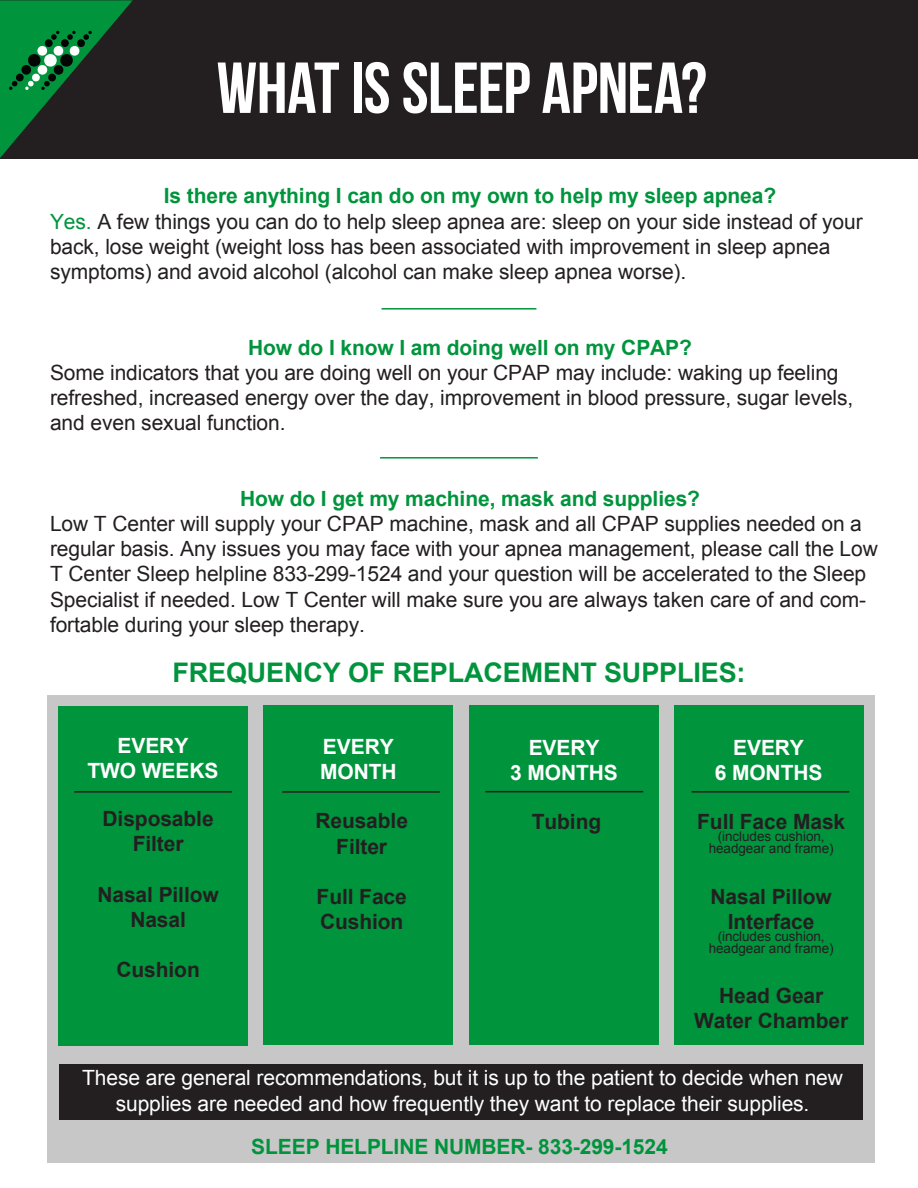
<style>
.page{position:relative;width:918px;height:1188px;background:#fff}
.page>*{position:absolute;margin:0;border:0;box-sizing:border-box;transform-origin:0 0}
.t1{font:700 72px "Bebas Neue";letter-spacing:-.005em;color:#fff}
.t2{font:700 27px "Arial";letter-spacing:-.005em;color:#00943d}
.t3{font:21px/25.2px "Arial";letter-spacing:-.005em;color:#231f20}
.t4{font:21px/25.2px "Arial";letter-spacing:-.005em;color:#fff;text-align:center}
.t5{font:700 21px/25.2px "Arial";letter-spacing:-.005em;color:#231f20;text-align:center}
.t6{font:700 21px "Arial";letter-spacing:-.005em;color:#00943d}
.t7{font:700 21px/25.2px "Arial";letter-spacing:-.005em;color:#fff;text-align:center}
.t8{font:13.5px/12px "Arial";letter-spacing:-.005em;color:#231f20;text-align:center}
.s1{font-weight:700;color:#00943d}
.s2{color:#00943d}
</style>
<div class="page">
<div style="left:47px;top:696px;width:827px;height:467px;background:#c8c7c7"></div>
<div style="left:59px;top:1064px;width:804px;height:56px;background:#231f20"></div>
<div style="left:0;top:0;width:918px;height:159px;background:#231f20"></div>
<svg style="left:0;top:0;width:133px;height:158px"></svg>
<hr style="left:382px;top:308px;width:154px;height:2px;background:#00943d">
<hr style="left:380px;top:457px;width:158px;height:2px;background:#00943d">
<div style="left:59px;top:707px;width:189px;height:339px;background:#00943d"></div>
<div style="left:264px;top:706px;width:189px;height:339px;background:#00943d"></div>
<div style="left:469px;top:706px;width:189px;height:339px;background:#00943d"></div>
<div style="left:674px;top:706px;width:190px;height:339px;background:#00943d"></div>
<hr style="left:74px;top:791px;width:158px;height:2px;background:#231f20">
<hr style="left:282px;top:791px;width:158px;height:2px;background:#231f20">
<hr style="left:485px;top:791px;width:158px;height:1px;background:#231f20">
<hr style="left:692px;top:791px;width:157px;height:2px;background:#231f20">
<h1 class="t1" style="left:217px;top:49px;width:492px">WHAT IS SLEEP APNEA?</h1>
<p class="t3" style="left:50px;top:184px;width:814px;text-indent:114px"><span class="s1">Is there anything I can do on my own to help my sleep apnea?<br></span><span class="s2">Yes.</span> A few things you can do to help sleep apnea are: sleep on your side instead of your back, lose weight (weight loss has been associated with improvement in sleep apnea symptoms) and avoid alcohol (alcohol can make sleep apnea worse).</p>
<p class="t6" style="left:248px;top:336px;width:445px">How do I know I am doing well on my CPAP?</p>
<p class="t3" style="left:50px;top:360px;width:805px">Some indicators that you are doing well on your CPAP may include: waking up feeling refreshed, increased energy over the day, improvement in blood pressure, sugar levels, and even sexual function.</p>
<p class="t6" style="left:240px;top:487px;width:462px">How do I get my machine, mask and supplies?</p>
<p class="t3" style="left:50px;top:511px;width:829px">Low T Center will supply your CPAP machine, mask and all CPAP supplies needed on a regular basis. Any issues you may face with your apnea management, please call the Low T Center Sleep helpline 833-299-1524 and your question will be accelerated to the Sleep Specialist if needed. Low T Center will make sure you are always taken care of and com&shy;fortable during your sleep therapy.</p>
<p class="t2" style="left:172px;top:657px;width:575px">FREQUENCY OF REPLACEMENT SUPPLIES:</p>
<p class="t7" style="left:87px;top:733px;width:132px">EVERY<br>TWO WEEKS</p>
<p class="t5" style="left:103px;top:806px;width:113px">Disposable<br>Filter</p>
<p class="t5" style="left:97px;top:882px;width:123px">Nasal Pillow<br>Nasal</p>
<p class="t5" style="left:116px;top:958px;width:85px">Cushion</p>
<p class="t7" style="left:320px;top:734px;width:78px;text-align:left">EVERY<br>MONTH</p>
<p class="t5" style="left:315px;top:809px;width:94px">Reusable<br>Filter</p>
<p class="t5" style="left:317px;top:884px;width:92px;text-align:left">Full Face<br>Cushion</p>
<p class="t7" style="left:510px;top:735px;width:109px">EVERY<br>3 MONTHS</p>
<p class="t5" style="left:532px;top:809px;width:71px">Tubing</p>
<p class="t7" style="left:715px;top:735px;width:109px">EVERY<br>6 MONTHS</p>
<p class="t5" style="left:697px;top:809px;width:150px">Full Face Mask</p>
<p class="t8" style="left:709px;top:830px;width:126px">(includes cushion, headgear and frame)</p>
<p class="t5" style="left:711px;top:884px;width:123px">Nasal Pillow<br>Interface</p>
<p class="t8" style="left:709px;top:930px;width:126px">(includes cushion, headgear and frame)</p>
<p class="t5" style="left:694px;top:983px;width:155px">Head Gear<br>Water Chamber</p>
<p class="t4" style="left:82px;top:1065px;width:762px">These are general recommendations, but it is up to the patient to decide when new supplies are needed and how frequently they want to replace their supplies.</p>
<p class="t6" style="left:251px;top:1135px;width:418px">SLEEP HELPLINE NUMBER- 833-299-1524</p>
</div>
